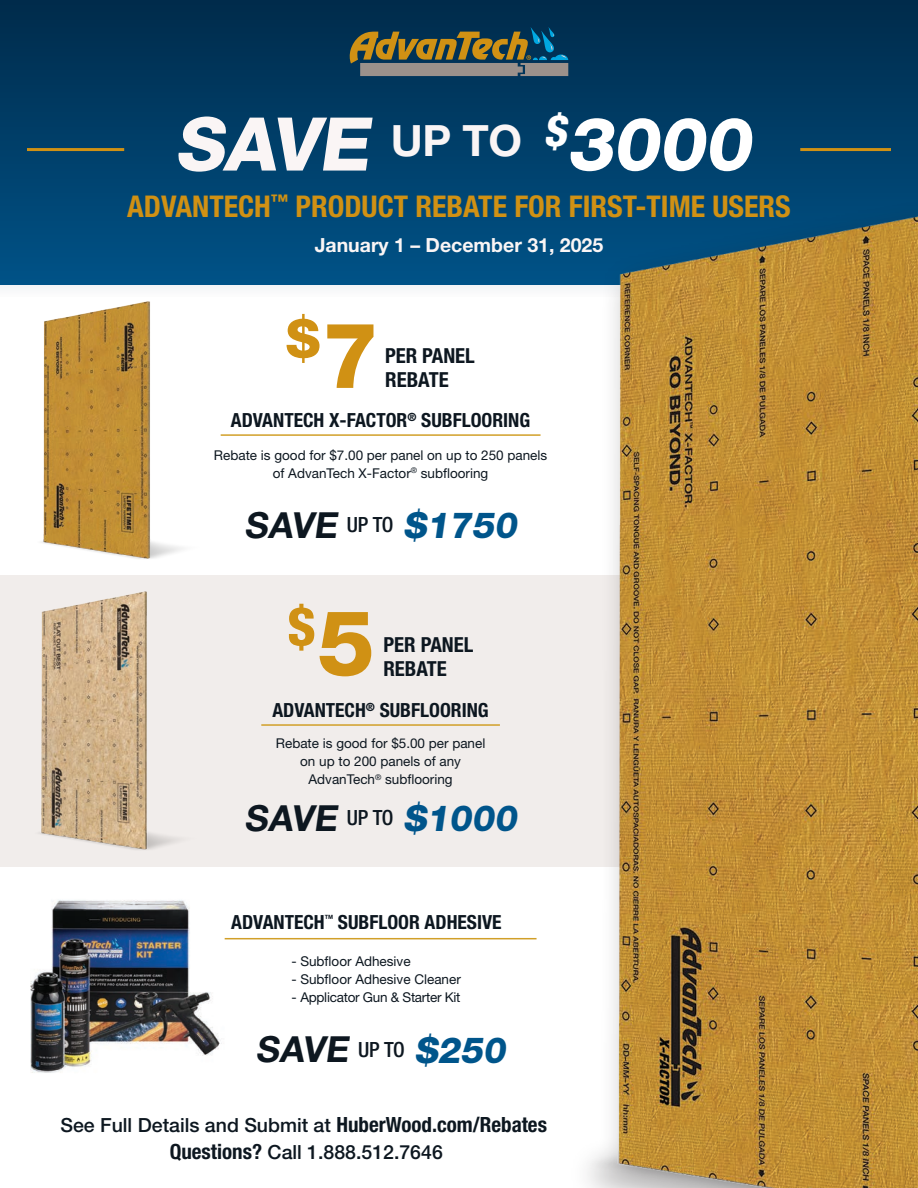
<style>
.page{position:relative;width:918px;height:1188px;background:#fff}
.page>*{position:absolute;margin:0;border:0;box-sizing:border-box;transform-origin:0 0}
.t1{font:800 74.1px "Helvetica Neue LT Std";color:#faf5f5}
.t2{font:800 53.1px "Helvetica Neue LT Std";color:#d09114}
.t3{font:800 condensed 53.1px "Helvetica Neue LT Std";color:#d09114}
.t4{font:800 36px "Helvetica Neue LT Std";color:#00558b}
.t5{font:700 36px "Helvetica Neue LT Std";color:#0d1720}
.t6{font:700 condensed 30px "Helvetica Neue LT Std";color:#d09114}
.t7{font:700 condensed 20.7px/24px "Helvetica Neue LT Std";color:#0d1720}
.t8{font:700 condensed 19.5px "Helvetica Neue LT Std";color:#0d1720}
.t9{font:500 19.5px/26.8px "Helvetica Neue LT Std";color:#0d1720;text-align:center}
.t10{font:700 19.5px "Helvetica Neue LT Std";color:#faf5f5}
.t11{font:13.5px/18px "Helvetica Neue LT Std";color:#0d1720;text-align:center}
.t12{font:13.5px "Helvetica Neue LT Std";letter-spacing:-.02em;color:#0d1720}
.s1{color:#fff}
.s2{font-size:91.05px}
.s3{font-weight:700;color:#0d1720}
.s4{font-stretch:normal;font-size:91.05px}
.s5{font-weight:800;color:#00558b}
.s6{font-weight:700;font-stretch:condensed;font-size:21px}
</style>
<div class="page">
<svg style="left:0;top:0;width:918px;height:287px;background:#013e67"></svg>
<div style="left:0;top:575px;width:918px;height:292px;background:#f1edeb"></div>
<hr style="left:800px;top:148px;width:91px;height:3px;background:#d09114">
<img style="left:30px;top:900px;width:211px;height:173px">
<img style="left:41px;top:301px;width:142px;height:258px">
<hr style="left:221px;top:434px;width:320px;height:2px;background:#d19f28">
<hr style="left:261px;top:724px;width:239px;height:2px;background:#d19f28">
<img style="left:39px;top:591px;width:140px;height:259px">
<svg style="left:350px;top:27px;width:218px;height:49px;background:#5d6554"></svg>
<hr style="left:225px;top:938px;width:312px;height:1px;background:#d19f28">
<hr style="left:27px;top:148px;width:97px;height:3px;background:#d09114">
<img style="left:561px;top:186px;width:357px;height:1002px">
<h1 class="t1" style="left:175px;top:100px;width:590px">SAVE <sup>U</sup> <sup>P</sup> <sup>T</sup> <sup>O</sup> <sup>$</sup><span class="s1">3000</span></h1>
<h3 class="t6" style="left:127px;top:188px;width:665px">ADVANTECH<sup>™</sup> PRODUCT REBATE FOR FIRST-TIME USERS</h3>
<h3 class="t10" style="left:315px;top:233px;width:290px">January 1 – December 31, 2025</h3>
<h2 class="t2" style="left:286px;top:307px;width:94px">$<span class="s2">7</span></h2>
<h3 class="t7" style="left:385px;top:344px;width:91px">PER PANEL<br>REBATE</h3>
<h3 class="t8" style="left:231px;top:408px;width:301px">ADVANTECH X-FACTOR<sup>®</sup> SUBFLOORING</h3>
<p class="t11" style="left:214px;top:446px;width:335px">Rebate is good for $7.00 per panel on up to 250 panels of AdvanTech X-Factor<sup>®</sup> subflooring</p>
<h3 class="t4" style="left:244px;top:504px;width:280px"><span class="s3">SAVE</span> <sup>U</sup> <sup>P</sup> <sup>TO</sup> $1750</h3>
<h2 class="t3" style="left:288px;top:593px;width:89px">$<span class="s4">5</span></h2>
<h3 class="t7" style="left:383px;top:632px;width:92px">PER PANEL<br>REBATE</h3>
<h3 class="t8" style="left:272px;top:698px;width:218px">ADVANTECH<sup>®</sup> SUBFLOORING</h3>
<p class="t11" style="left:276px;top:734px;width:211px">Rebate is good for $5.00 per panel on up to 200 panels of any<br>AdvanTech<sup>®</sup> subflooring</p>
<h3 class="t4" style="left:244px;top:796px;width:280px"><span class="s3">SAVE</span> <sup>U</sup> <sup>P</sup> <sup>TO</sup> $1000</h3>
<h3 class="t8" style="left:231px;top:910px;width:272px">ADVANTECH<sup>™</sup> SUBFLOOR ADHESIVE</h3>
<p class="t11" style="left:291px;top:952px;width:121px">- Subfloor Adhesive</p>
<p class="t11" style="left:291px;top:970px;width:171px">- Subfloor Adhesive Cleaner</p>
<p class="t12" style="left:291px;top:989px;width:171px">- Applicator Gun &amp; Starter Kit</p>
<h3 class="t5" style="left:256px;top:1027px;width:257px">SAVE <sup>U</sup> <sup>P</sup> <sup>TO</sup> <span class="s5">$250</span></h3>
<h3 class="t9" style="left:60px;top:1112px;width:488px">See Full Details and Submit at <span class="s6">HuberWood.com/Rebates<br>Questions?</span> Call 1.888.512.7646</h3>
</div>
